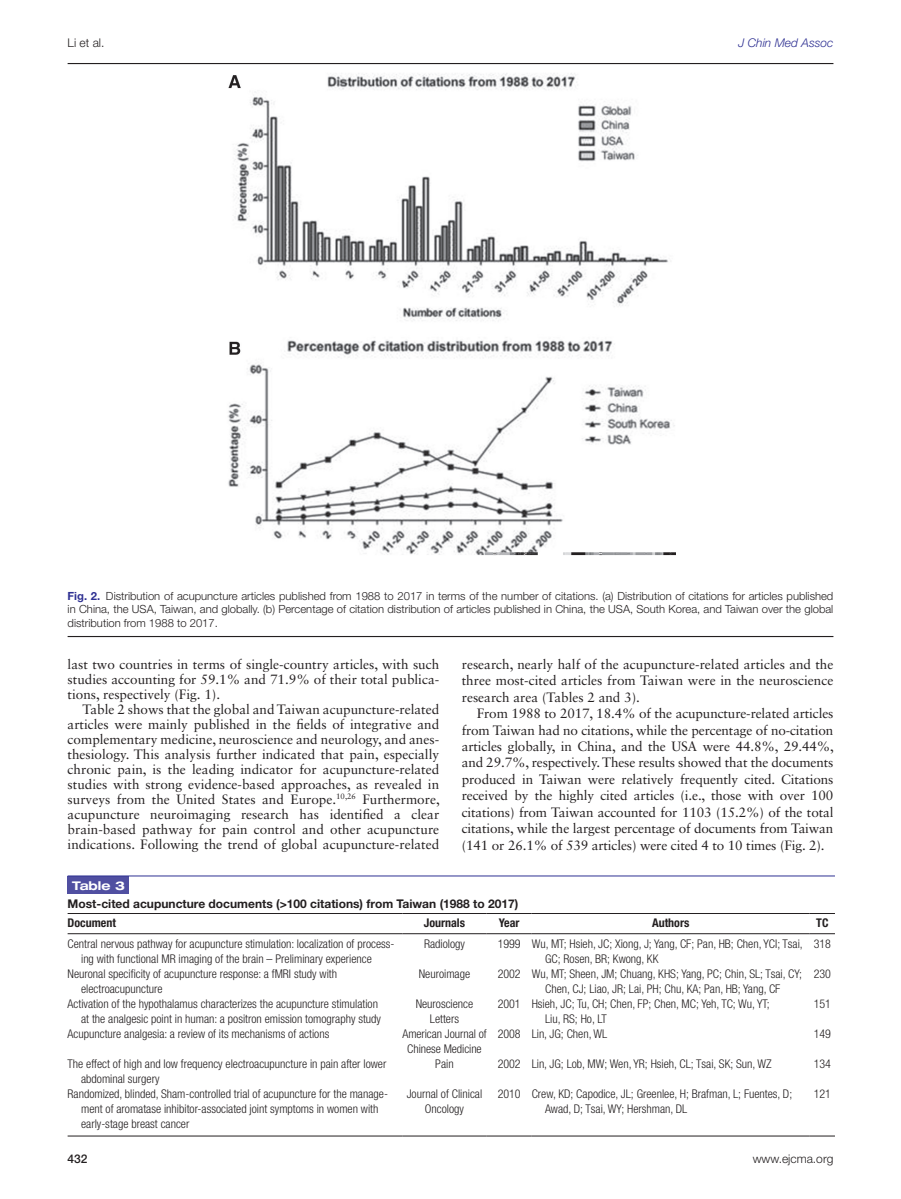
<style>
.page{position:relative;width:901px;height:1199px;background:#fff}
.page>*{position:absolute;margin:0;border:0;box-sizing:border-box;transform-origin:0 0}
.t1{font:13.5px/15px "Sabon LT Std";color:#231f20;text-align:justify}
.t2{font:300 condensed 12px/15px "Helvetica Neue LT Std";color:#231f20}
.t3{font:700 12px "Helvetica Neue LT Std";color:#231f20}
.t4{font:700 condensed 12px "Helvetica Neue LT Std";color:#231f20}
.t5{font:300 12px "Helvetica Neue LT Std";color:#231f20}
.t6{font:italic 300 12px "Helvetica Neue LT Std";color:#2e3092}
.t7{font:700 expanded 12px "Helvetica Neue LT Std";color:#fff}
.t8{font:500 12px "Helvetica Neue LT Std";color:#231f20}
.t9{font:300 11.25px/13.5px "Helvetica Neue LT Std";color:#231f20;text-align:justify}
.s1{font-weight:700;color:#2e3092}
</style>
<div class="page">
<img style="left:228px;top:73px;width:447px;height:483px">
<hr style="left:68px;top:63px;width:765px;height:1px;background:#231f20">
<hr style="left:68px;top:635px;width:765px;height:2px;background:#231f20">
<hr style="left:68px;top:912px;width:334px;height:1px;background:#231f20">
<hr style="left:68px;top:933px;width:334px;height:1px;background:#231f20">
<hr style="left:402px;top:912px;width:84px;height:1px;background:#231f20">
<hr style="left:402px;top:933px;width:84px;height:1px;background:#231f20">
<hr style="left:486px;top:912px;width:45px;height:1px;background:#231f20">
<hr style="left:486px;top:933px;width:45px;height:1px;background:#231f20">
<hr style="left:531px;top:912px;width:278px;height:1px;background:#231f20">
<hr style="left:531px;top:933px;width:278px;height:1px;background:#231f20">
<svg style="left:809px;top:933px;width:25px;height:1px"></svg>
<hr style="left:68px;top:1135px;width:334px;height:1px;background:#231f20">
<hr style="left:402px;top:1135px;width:84px;height:1px;background:#231f20">
<hr style="left:486px;top:1135px;width:45px;height:1px;background:#231f20">
<hr style="left:531px;top:1135px;width:278px;height:1px;background:#231f20">
<svg style="left:809px;top:1135px;width:25px;height:1px"></svg>
<div style="left:68px;top:875px;width:61px;height:18px;background:#504fa1"></div>
<hr style="left:68px;top:875px;width:766px;height:1px;background:#2e3092">
<p class="t5" style="left:68px;top:35px;width:38px">Li et al.</p>
<p class="t6" style="left:738px;top:36px;width:96px">J Chin Med Assoc</p>
<p class="t9" style="left:68px;top:588px;width:767px"><span class="s1">Fig. 2.</span> Distribution of acupuncture articles published from 1988 to 2017 in terms of the number of citations. (a) Distribution of citations for articles published in China, the USA, Taiwan, and globally. (b) Percentage of citation distribution of articles published in China, the USA, South Korea, and Taiwan over the global distribution from 1988 to 2017.</p>
<p class="t1" style="left:68px;top:656px;width:373px">last two countries in terms of single-country articles, with such studies accounting for 59.1% and 71.9% of their total publica&shy;tions, respectively (Fig. 1).</p>
<p class="t1" style="left:68px;top:701px;width:373px;text-indent:15px">Table 2 shows that the global and Taiwan acupuncture-related articles were mainly published in the fields of integrative and complementary medicine, neuroscience and neurology, and anes&shy;thesiology. This analysis further indicated that pain, especially chronic pain, is the leading indicator for acupuncture-related studies with strong evidence-based approaches, as revealed in surveys from the United States and Europe.<sup>10,26</sup> Furthermore, acupuncture neuroimaging research has identified a clear brain-based pathway for pain control and other acupuncture indications. Following the trend of global acupuncture-related</p>
<p class="t1" style="left:462px;top:655px;width:373px;line-height:16.4px">research, nearly half of the acupuncture-related articles and the three most-cited articles from Taiwan were in the neuroscience research area (Tables 2 and 3).</p>
<p class="t1" style="left:462px;top:705px;width:373px;line-height:16.4px;text-indent:15px">From 1988 to 2017, 18.4% of the acupuncture-related articles from Taiwan had no citations, while the percentage of no-citation articles globally, in China, and the USA were 44.8%, 29.44%, and 29.7%, respectively. These results showed that the documents produced in Taiwan were relatively frequently cited. Citations received by the highly cited articles (i.e., those with over 100 citations) from Taiwan accounted for 1103 (15.2%) of the total citations, while the largest percentage of documents from Taiwan (141 or 26.1% of 539 articles) were cited 4 to 10 times (Fig. 2).</p>
<p class="t7" style="left:72px;top:877px;width:54px">Table 3</p>
<p class="t3" style="left:68px;top:895px;width:452px">Most-cited acupuncture documents (&gt;100 citations) from Taiwan (1988 to 2017)</p>
<p class="t4" style="left:68px;top:915px;width:50px">Document</p>
<p class="t4" style="left:424px;top:915px;width:43px">Journals</p>
<p class="t4" style="left:499px;top:915px;width:22px">Year</p>
<p class="t4" style="left:652px;top:915px;width:39px">Authors</p>
<p class="t4" style="left:816px;top:915px;width:14px">TC</p>
<p class="t2" style="left:81px;top:936px;width:315px;text-indent:-14px">Central nervous pathway for acupuncture stimulation: localization of process&shy;ing with functional MR imaging of the brain – Preliminary experience</p>
<p class="t2" style="left:424px;top:936px;width:42px">Radiology</p>
<p class="t2" style="left:545px;top:936px;width:259px;text-indent:-47px">1999 Wu, MT; Hsieh, JC; Xiong, J; Yang, CF; Pan, HB; Chen, YCI; Tsai,<br>GC; Rosen, BR; Kwong, KK</p>
<p class="t2" style="left:813px;top:936px;width:19px">318</p>
<p class="t2" style="left:81px;top:966px;width:257px;text-indent:-14px">Neuronal specificity of acupuncture response: a fMRI study with electroacupuncture</p>
<p class="t2" style="left:419px;top:966px;width:53px">Neuroimage</p>
<p class="t2" style="left:545px;top:966px;width:258px;text-indent:-47px">2002 Wu, MT; Sheen, JM; Chuang, KHS; Yang, PC; Chin, SL; Tsai, CY;<br>Chen, CJ; Liao, JR; Lai, PH; Chu, KA; Pan, HB; Yang, CF</p>
<p class="t2" style="left:813px;top:966px;width:19px">230</p>
<p class="t2" style="left:68px;top:996px;width:315px;text-align:right">Activation of the hypothalamus characterizes the acupuncture stimulation at the analgesic point in human: a positron emission tomography study</p>
<p class="t2" style="left:415px;top:996px;width:59px;text-align:center">Neuroscience<br>Letters</p>
<p class="t2" style="left:545px;top:996px;width:226px;text-indent:-47px">2001 Hsieh, JC; Tu, CH; Chen, FP; Chen, MC; Yeh, TC; Wu, YT;<br>Liu, RS; Ho, LT</p>
<p class="t2" style="left:813px;top:996px;width:19px">151</p>
<p class="t2" style="left:68px;top:1026px;width:263px">Acupuncture analgesia: a review of its mechanisms of actions</p>
<p class="t2" style="left:402px;top:1026px;width:86px;text-align:center">American Journal of<br>Chinese Medicine</p>
<p class="t2" style="left:497px;top:1026px;width:111px">2008 Lin, JG; Chen, WL</p>
<p class="t2" style="left:813px;top:1026px;width:19px">149</p>
<p class="t2" style="left:81px;top:1055px;width:307px;text-indent:-14px">The effect of high and low frequency electroacupuncture in pain after lower abdominal surgery</p>
<p class="t2" style="left:435px;top:1055px;width:20px">Pain</p>
<p class="t2" style="left:497px;top:1055px;width:275px">2002 Lin, JG; Lob, MW; Wen, YR; Hsieh, CL; Tsai, SK; Sun, WZ</p>
<p class="t2" style="left:813px;top:1055px;width:19px">134</p>
<p class="t2" style="left:81px;top:1085px;width:308px;text-indent:-14px">Randomized, blinded, Sham-controlled trial of acupuncture for the manage&shy;ment of aromatase inhibitor-associated joint symptoms in women with early-stage breast cancer</p>
<p class="t2" style="left:407px;top:1085px;width:77px;text-align:center">Journal of Clinical<br>Oncology</p>
<p class="t2" style="left:545px;top:1085px;width:248px;text-indent:-47px">2010 Crew, KD; Capodice, JL; Greenlee, H; Brafman, L; Fuentes, D;<br>Awad, D; Tsai, WY; Hershman, DL</p>
<p class="t2" style="left:813px;top:1085px;width:19px">121</p>
<p class="t8" style="left:68px;top:1151px;width:22px">432</p>
<p class="t5" style="left:752px;top:1151px;width:82px">www.ejcma.org</p>
</div>
